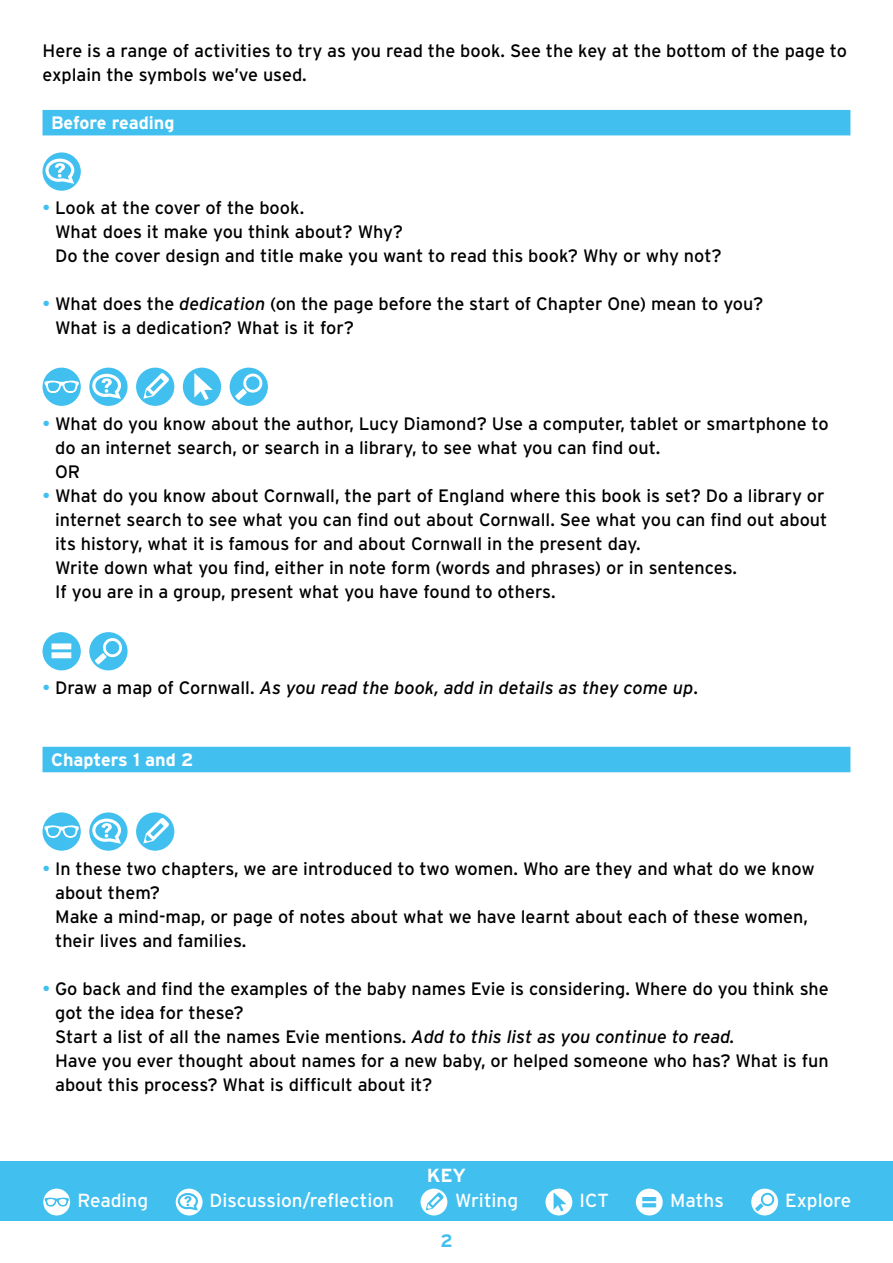
<style>
.page{position:relative;width:893px;height:1263px;background:#fff}
.page>*{position:absolute;margin:0;border:0;box-sizing:border-box;transform-origin:0 0}
.t1{font:900 32.4px "Interstate";color:#fff;scale:1.25 1}
.t2{font:900 22.65px "Interstate";color:#41c0f0;scale:1.25 1}
.t3{font:18.9px "Interstate";color:#fff}
.t4{font:700 18.9px "Interstate";color:#fff}
.t5{font:18px/24px "Interstate";color:#000}
.t6{font:italic 18px "Interstate";color:#000}
.t7{font:700 18px "Interstate";color:#fff}
.t8{font:700 18px "Interstate";color:#41c0f0}
.s1{color:#41c0f0}
.s2{font-style:italic}
.s3{font-style:normal;color:#41c0f0}
.s4{font-style:normal}
</style>
<div class="page">
<div style="left:0;top:1161px;width:893px;height:59px;background:#41c0f0"></div>
<div style="left:43px;top:110px;width:807px;height:25px;background:#41c0f0"></div>
<div style="left:43px;top:747px;width:807px;height:25px;background:#41c0f0"></div>
<div style="left:43px;top:152px;width:38px;height:39px;background:#41c0f0;border-radius:50%"></div>
<svg style="left:45px;top:159px;width:29px;height:25px"></svg>
<div style="left:230px;top:368px;width:38px;height:38px;background:#41c0f0;border-radius:50%"></div>
<svg style="left:235px;top:374px;width:29px;height:26px"></svg>
<div style="left:136px;top:368px;width:38px;height:38px;background:#41c0f0;border-radius:50%"></div>
<svg style="left:143px;top:373px;width:26px;height:26px"></svg>
<div style="left:89px;top:368px;width:39px;height:38px;background:#41c0f0;border-radius:50%"></div>
<svg style="left:92px;top:374px;width:29px;height:25px"></svg>
<div style="left:183px;top:368px;width:38px;height:38px;background:#41c0f0;border-radius:50%"></div>
<svg style="left:194px;top:373px;width:19px;height:27px"></svg>
<div style="left:43px;top:368px;width:38px;height:38px;background:#41c0f0;border-radius:50%"></div>
<svg style="left:44px;top:380px;width:36px;height:15px"></svg>
<div style="left:89px;top:632px;width:39px;height:38px;background:#41c0f0;border-radius:50%"></div>
<svg style="left:95px;top:638px;width:28px;height:26px"></svg>
<div style="left:43px;top:632px;width:38px;height:38px;background:#41c0f0;border-radius:50%"></div>
<svg style="left:751px;top:1188px;width:27px;height:27px"></svg>
<svg style="left:755px;top:1193px;width:20px;height:18px"></svg>
<div style="left:421px;top:1188px;width:26px;height:27px;background:#fff;border-radius:50%"></div>
<svg style="left:426px;top:1192px;width:18px;height:18px"></svg>
<svg style="left:176px;top:1188px;width:27px;height:27px"></svg>
<svg style="left:178px;top:1193px;width:20px;height:17px"></svg>
<div style="left:636px;top:1188px;width:27px;height:27px;background:#fff;border-radius:50%"></div>
<svg style="left:545px;top:1188px;width:27px;height:27px"></svg>
<svg style="left:554px;top:1192px;width:12px;height:19px"></svg>
<svg style="left:43px;top:1188px;width:27px;height:27px"></svg>
<svg style="left:44px;top:1197px;width:25px;height:24px"></svg>
<div style="left:136px;top:812px;width:38px;height:39px;background:#41c0f0;border-radius:50%"></div>
<svg style="left:143px;top:818px;width:26px;height:25px"></svg>
<svg style="left:89px;top:812px;width:39px;height:39px"></svg>
<svg style="left:92px;top:819px;width:29px;height:25px"></svg>
<div style="left:43px;top:812px;width:38px;height:39px;background:#41c0f0;border-radius:50%"></div>
<svg style="left:44px;top:825px;width:36px;height:14px"></svg>
<p class="t5" style="left:43px;top:39px;width:806px">Here is a range of activities to try as you read the book. See the key at the bottom of the page to explain the symbols we’ve used.</p>
<p class="t7" style="left:51px;top:113px;width:125px">Before reading</p>
<p class="t5" style="left:55px;top:195px;width:668px;text-indent:-13px"><span class="s1">•</span> Look at the cover of the book.<br>What does it make you think about? Why?<br>Do the cover design and title make you want to read this book? Why or why not?</p>
<p class="t5" style="left:55px;top:291px;width:710px;text-indent:-13px"><span class="s1">•</span> What does the <span class="s2">dedication</span> (on the page before the start of Chapter One) mean to you?<br>What is a dedication? What is it for?</p>
<p class="t5" style="left:55px;top:411px;width:775px;text-indent:-13px"><span class="s1">•</span> What do you know about the author, Lucy Diamond? Use a computer, tablet or smartphone to do an internet search, or search in a library, to see what you can find out.<br>OR</p>
<p class="t5" style="left:55px;top:483px;width:774px;text-indent:-13px"><span class="s1">•</span> What do you know about Cornwall, the part of England where this book is set? Do a library or internet search to see what you can find out about Cornwall. See what you can find out about its history, what it is famous for and about Cornwall in the present day.<br>Write down what you find, either in note form (words and phrases) or in sentences.<br>If you are in a group, present what you have found to others.</p>
<h1 class="t1" style="left:49px;top:632px;width:22px">=</h1>
<p class="t6" style="left:43px;top:677px;width:657px"><span class="s3">•</span> <span class="s4">Draw a map of Cornwall.</span> As you read the book, add in details as they come up<span class="s4">.</span></p>
<p class="t7" style="left:51px;top:749px;width:144px">Chapters 1 and 2</p>
<p class="t5" style="left:55px;top:856px;width:761px;text-indent:-13px"><span class="s1">•</span> In these two chapters, we are introduced to two women. Who are they and what do we know about them?<br>Make a mind-map, or page of notes about what we have learnt about each of these women, their lives and families.</p>
<p class="t5" style="left:55px;top:976px;width:775px;text-indent:-13px"><span class="s1">•</span> Go back and find the examples of the baby names Evie is considering. Where do you think she got the idea for these?<br>Start a list of all the names Evie mentions. <span class="s2">Add to this list as you continue to read.<br></span>Have you ever thought about names for a new baby, or helped someone who has? What is fun about this process? What is difficult about it?</p>
<p class="t4" style="left:427px;top:1164px;width:41px">KEY</p>
<p class="t3" style="left:77px;top:1190px;width:72px">Reading</p>
<p class="t3" style="left:210px;top:1190px;width:186px">Discussion/reflection</p>
<p class="t3" style="left:455px;top:1190px;width:64px">Writing</p>
<p class="t3" style="left:580px;top:1190px;width:31px">ICT</p>
<p class="t3" style="left:670px;top:1190px;width:55px">Maths</p>
<p class="t3" style="left:785px;top:1190px;width:68px">Explore</p>
<p class="t2" style="left:640px;top:1189px;width:16px">=</p>
<p class="t8" style="left:440px;top:1230px;width:14px">2</p>
</div>
